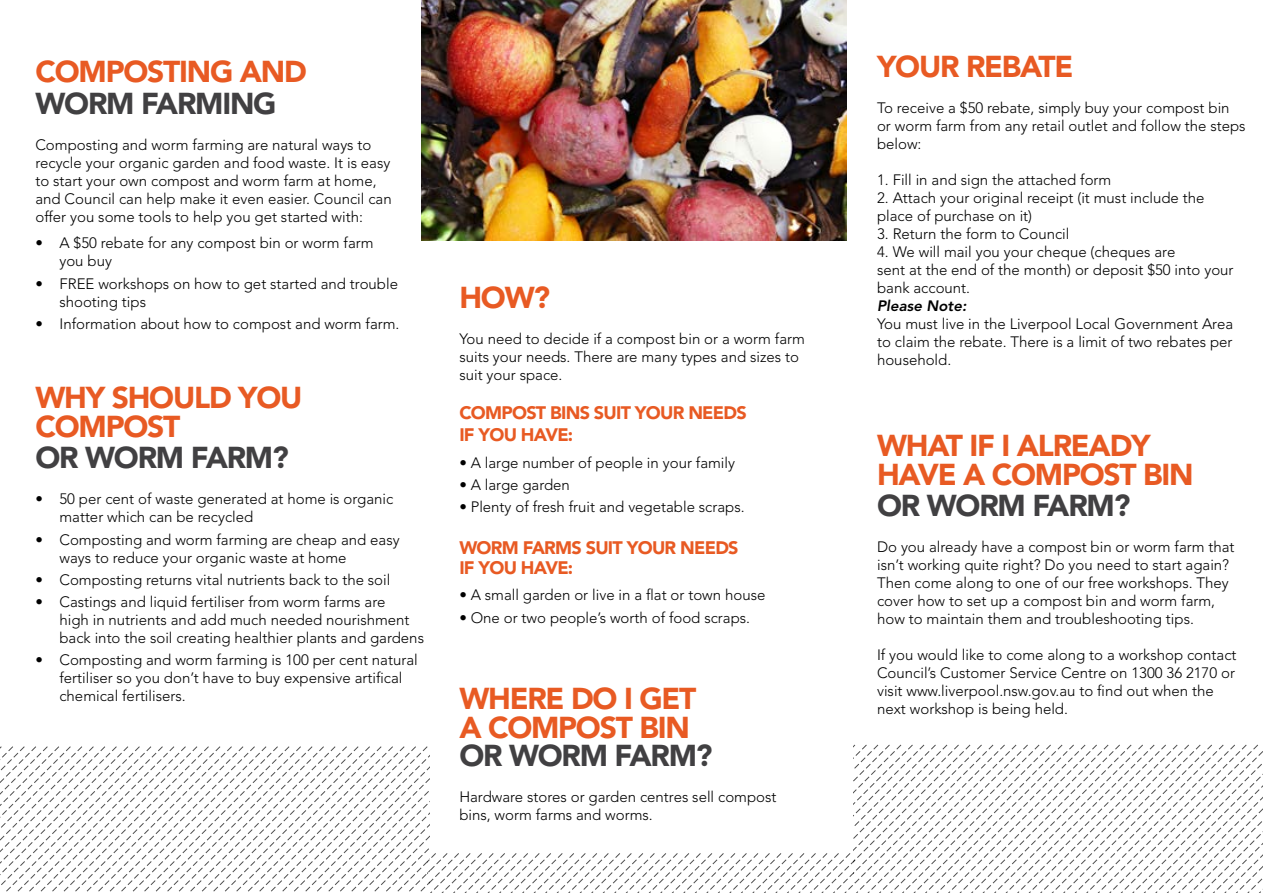
<style>
.page{position:relative;width:1263px;height:893px;background:#fff}
.page>*{position:absolute;margin:0;border:0;box-sizing:border-box;transform-origin:0 0}
.t1{font:900 30px/28.5px "Avenir LT Std";letter-spacing:-.04em;color:#e85a23}
.t2{font:900 30px "Avenir LT Std";letter-spacing:-.04em;color:#414042}
.t3{font:900 18px/21.6px "Avenir LT Std";letter-spacing:-.04em;color:#e85a23}
.t4{font:300 15px/18px "Avenir LT Std";color:#000}
.t5{font:italic 800 15px "Avenir LT Std";color:#000}
</style>
<div class="page">
<svg style="left:854px;top:745px;width:409px;height:148px"></svg>
<svg style="left:0;top:746px;width:855px;height:147px"></svg>
<img style="left:421px;top:0;width:425px;height:240px">
<h1 class="t1" style="left:35px;top:57px;width:273px">COMPOSTING AND</h1>
<h1 class="t2" style="left:35px;top:85px;width:243px">WORM FARMING</h1>
<p class="t4" style="left:35px;top:136px;width:358px">Composting and worm farming are natural ways to recycle your organic garden and food waste. It is easy to start your own compost and worm farm at home, and Council can help make it even easier. Council can offer you some tools to help you get started with:</p>
<p class="t4" style="left:59px;top:234px;width:316px;text-indent:-24px">• A $50 rebate for any compost bin or worm farm you buy</p>
<p class="t4" style="left:59px;top:275px;width:340px;text-indent:-24px">• FREE workshops on how to get started and trouble shooting tips</p>
<p class="t4" style="left:35px;top:315px;width:366px">• Information about how to compost and worm farm.</p>
<h1 class="t1" style="left:35px;top:383px;width:269px">WHY SHOULD YOU<br>COMPOST</h1>
<h1 class="t2" style="left:35px;top:440px;width:255px">OR WORM FARM?</h1>
<p class="t4" style="left:59px;top:490px;width:335px;text-indent:-24px">• 50 per cent of waste generated at home is organic matter which can be recycled</p>
<p class="t4" style="left:59px;top:530px;width:342px;text-indent:-24px">• Composting and worm farming are cheap and easy ways to reduce your organic waste at home</p>
<p class="t4" style="left:35px;top:571px;width:356px">• Composting returns vital nutrients back to the soil</p>
<p class="t4" style="left:59px;top:593px;width:366px;text-indent:-24px">• Castings and liquid fertiliser from worm farms are<br>high in nutrients and add much needed nourishment back into the soil creating healthier plants and gardens</p>
<p class="t4" style="left:59px;top:651px;width:360px;text-indent:-24px">• Composting and worm farming is 100 per cent natural fertiliser so you don’t have to buy expensive artifical chemical fertilisers.</p>
<h1 class="t1" style="left:459px;top:283px;width:92px">HOW?</h1>
<p class="t4" style="left:459px;top:330px;width:347px">You need to decide if a compost bin or a worm farm suits your needs. There are many types and sizes to suit your space.</p>
<p class="t3" style="left:459px;top:402px;width:289px">COMPOST BINS SUIT YOUR NEEDS<br>IF YOU HAVE:</p>
<p class="t4" style="left:459px;top:454px;width:277px">• A large number of people in your family</p>
<p class="t4" style="left:459px;top:476px;width:112px">• A large garden</p>
<p class="t4" style="left:459px;top:498px;width:287px">• Plenty of fresh fruit and vegetable scraps.</p>
<p class="t3" style="left:459px;top:538px;width:281px;line-height:19.5px">WORM FARMS SUIT YOUR NEEDS<br>IF YOU HAVE:</p>
<p class="t4" style="left:459px;top:586px;width:308px">• A small garden or live in a flat or town house</p>
<p class="t4" style="left:459px;top:608px;width:292px">• One or two people’s worth of food scraps.</p>
<h1 class="t1" style="left:459px;top:685px;width:239px">WHERE DO I GET<br>A COMPOST BIN</h1>
<h1 class="t2" style="left:459px;top:738px;width:255px">OR WORM FARM?</h1>
<p class="t4" style="left:459px;top:788px;width:319px">Hardware stores or garden centres sell compost bins, worm farms and worms.</p>
<h1 class="t1" style="left:877px;top:52px;width:198px">YOUR REBATE</h1>
<p class="t4" style="left:877px;top:99px;width:370px">To receive a $50 rebate, simply buy your compost bin or worm farm from any retail outlet and follow the steps below:</p>
<p class="t4" style="left:877px;top:171px;width:236px">1. Fill in and sign the attached form</p>
<p class="t4" style="left:877px;top:189px;width:329px">2. Attach your original receipt (it must include the place of purchase on it)</p>
<p class="t4" style="left:877px;top:225px;width:194px">3. Return the form to Council</p>
<p class="t4" style="left:877px;top:243px;width:358px">4. We will mail you your cheque (cheques are<br>sent at the end of the month) or deposit $50 into your bank account.</p>
<p class="t5" style="left:877px;top:297px;width:91px">Please Note:</p>
<p class="t4" style="left:877px;top:315px;width:358px;text-align:justify">You must live in the Liverpool Local Government Area to claim the rebate. There is a limit of two rebates per household.</p>
<h1 class="t1" style="left:877px;top:431px;width:318px">WHAT IF I ALREADY<br>HAVE A COMPOST BIN</h1>
<h1 class="t2" style="left:877px;top:488px;width:255px">OR WORM FARM?</h1>
<p class="t4" style="left:877px;top:538px;width:359px">Do you already have a compost bin or worm farm that isn’t working quite right? Do you need to start again?<br>Then come along to one of our free workshops. They cover how to set up a compost bin and worm farm, how to maintain them and troubleshooting tips.</p>
<p class="t4" style="left:877px;top:646px;width:361px">If you would like to come along to a workshop contact Council’s Customer Service Centre on 1300 36 2170 or visit www.liverpool.nsw.gov.au to find out when the next workshop is being held.</p>
</div>
